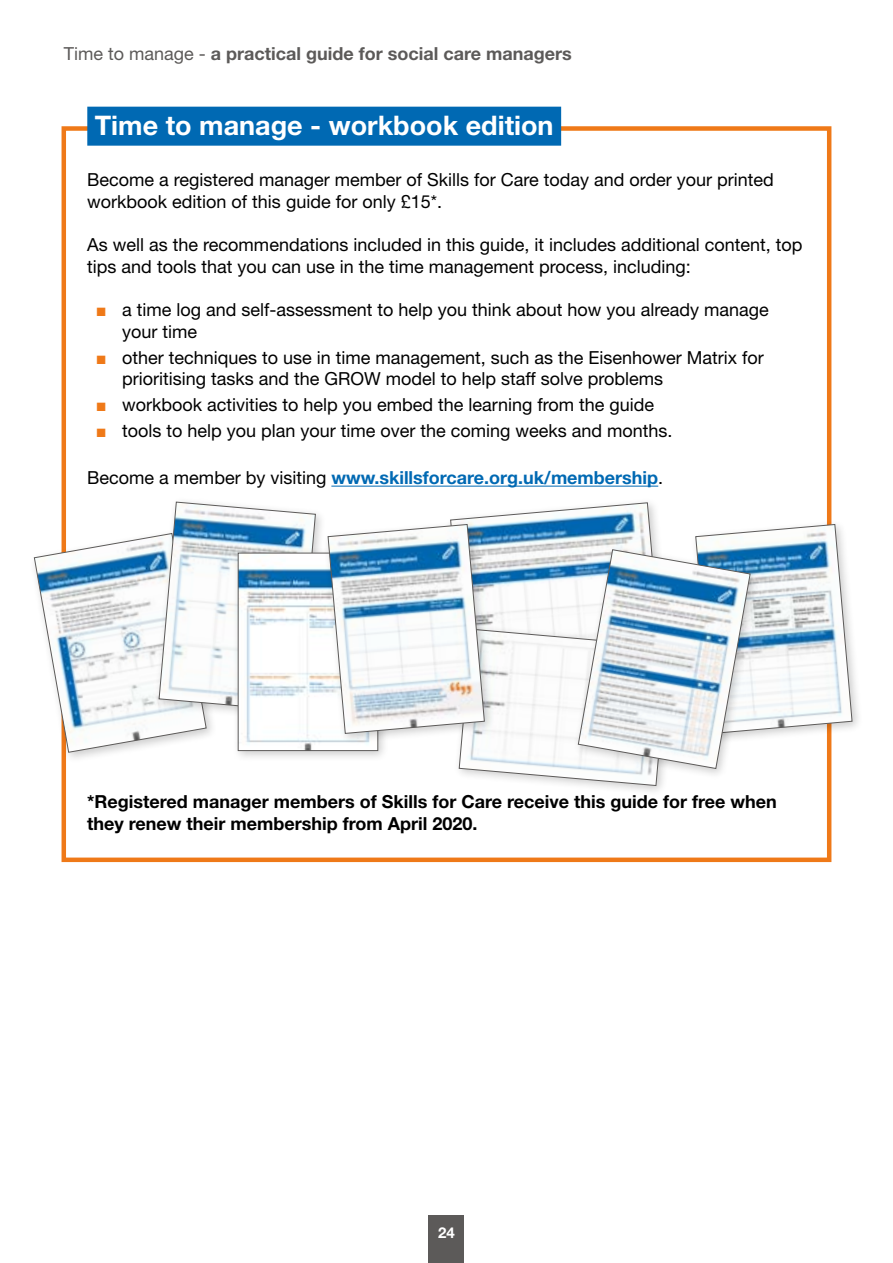
<style>
.page{position:relative;width:893px;height:1263px;background:#fff}
.page>*{position:absolute;margin:0;border:0;box-sizing:border-box;transform-origin:0 0}
.t1{font:700 27px "Helvetica Neue LT Std";color:#fff}
.t2{font:18px/21.6px "Helvetica Neue LT Std";color:#000}
.t3{font:700 18px/21.6px "Helvetica Neue LT Std";color:#000}
.t4{font:700 18px "Helvetica Neue LT Std";color:#0069b3}
.t5{font:700 18px "Helvetica Neue LT Std";color:#5c5a59}
.t6{font:700 15px "Helvetica Neue LT Std";color:#fff}
.s1{font-weight:400}
.s2{font-family:"Arial";color:#ef7918}
.s3{font-weight:400;color:#000}
</style>
<div class="page">
<hr style="left:331px;top:486px;width:327px;height:1px;background:#0069b3">
<div style="left:87px;top:107px;width:474px;height:39px;background:#0069b3"></div>
<div style="left:690px;top:519px;width:173px;height:225px;background:#000;opacity:.2"></div>
<div style="left:454px;top:624px;width:225px;height:172px;background:#000;opacity:.2"></div>
<div style="left:154px;top:497px;width:172px;height:225px;background:#000;opacity:.2"></div>
<svg style="left:34px;top:501px;width:282px;height:252px"></svg>
<div style="left:233px;top:548px;width:156px;height:214px;background:#000;opacity:.2"></div>
<img style="left:240px;top:555px;width:87px;height:194px">
<div style="left:238px;top:553px;width:140px;height:198px;border:1px solid #5c5a59"></div>
<div style="left:323px;top:519px;width:172px;height:225px;background:#000;opacity:.2"></div>
<svg style="left:327px;top:502px;width:526px;height:284px"></svg>
<div style="left:429px;top:1216px;width:35px;height:47px;background:#5c5a59"></div>
<p class="t5" style="left:64px;top:43px;width:509px"><span class="s1">Time to manage -</span> a practical guide for social care managers</p>
<h1 class="t1" style="left:95px;top:109px;width:460px">Time to manage - workbook edition</h1>
<p class="t2" style="left:87px;top:169px;width:688px">Become a registered manager member of Skills for Care today and order your printed workbook edition of this guide for only £15*.</p>
<p class="t2" style="left:87px;top:234px;width:717px">As well as the recommendations included in this guide, it includes additional content, top tips and tools that you can use in the time management process, including:</p>
<p class="t2" style="left:122px;top:299px;width:648px;text-indent:-26px"><span class="s2">■</span> a time log and self-assessment to help you think about how you already manage your time</p>
<p class="t2" style="left:122px;top:346px;width:643px;text-indent:-26px"><span class="s2">■</span> other techniques to use in time management, such as the Eisenhower Matrix for prioritising tasks and the GROW model to help staff solve problems</p>
<p class="t2" style="left:96px;top:394px;width:560px"><span class="s2">■</span> workbook activities to help you embed the learning from the guide</p>
<p class="t2" style="left:96px;top:419px;width:578px"><span class="s2">■</span> tools to help you plan your time over the coming weeks and months.</p>
<p class="t4" style="left:87px;top:467px;width:577px"><span class="s3">Become a member by visiting</span> www.skillsforcare.org.uk/membership<span class="s3">.</span></p>
<p class="t3" style="left:87px;top:791px;width:691px">*Registered manager members of Skills for Care receive this guide for free when they renew their membership from April 2020.</p>
<p class="t6" style="left:438px;top:1223px;width:18px">24</p>
</div>
